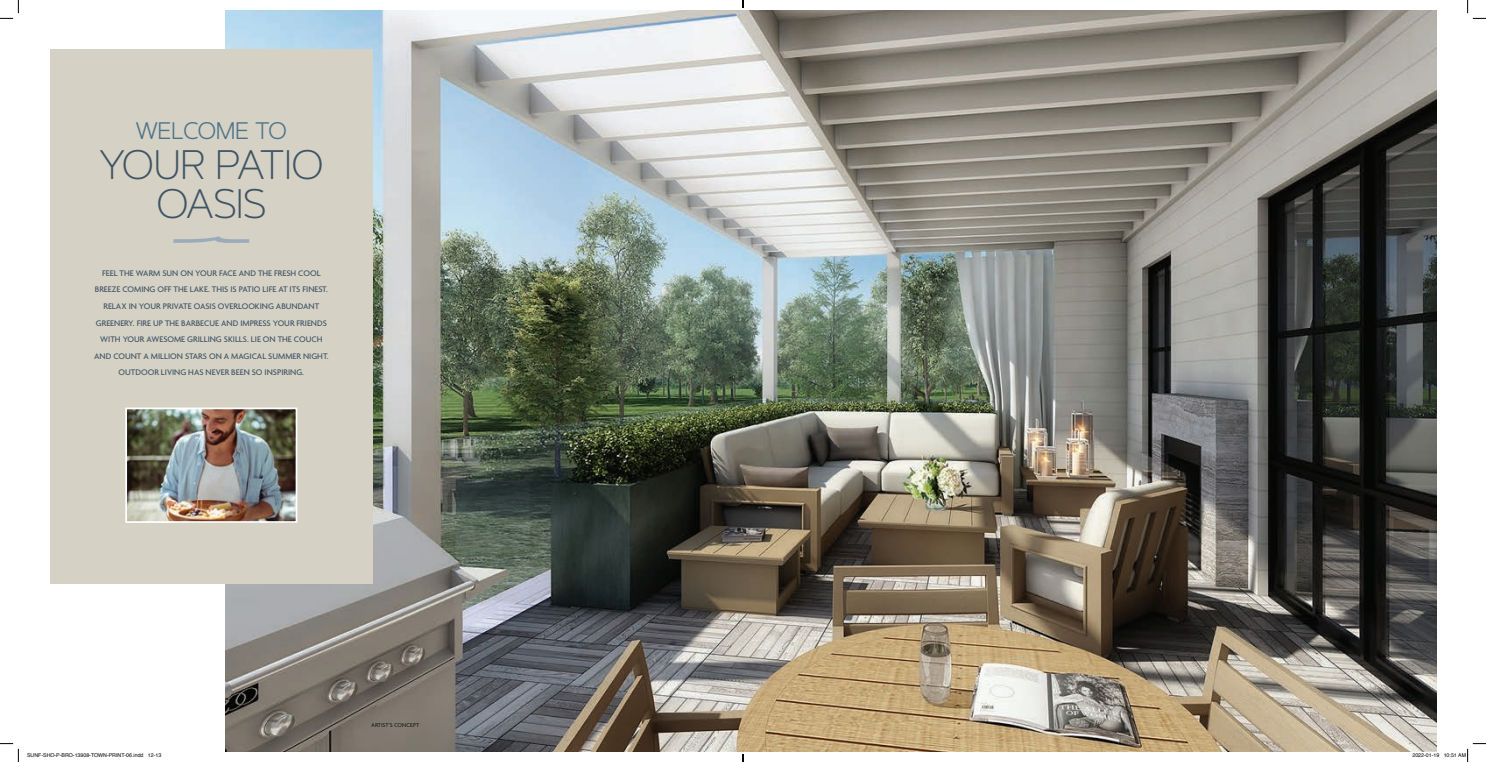
<style>
.page{position:relative;width:1486px;height:762px;background:#fff}
.page>*{position:absolute;margin:0;border:0;box-sizing:border-box;transform-origin:0 0}
.t1{font:200 41.12px/39.4px "Artegra Sans";letter-spacing:-.025em;color:#3f5465;text-align:center}
.t2{font:300 23.89px "Artegra Sans";letter-spacing:-.025em;color:#4e748b}
.t3{font:500 8.75px/16.6px "Agenda";color:#3f5465;text-align:center}
.t4{font:500 6.12px "Agenda";color:#231f20}
.t5{font:5.25px "Helvetica";color:#000}
</style>
<div class="page">
<img style="left:226px;top:10px;width:1210px;height:741px">
<div style="left:50px;top:50px;width:323px;height:533px;background:#d5d1c4"></div>
<svg style="left:173px;top:236px;width:76px;height:7px"></svg>
<img style="left:128px;top:410px;width:166px;height:109px">
<div style="left:125px;top:407px;width:172px;height:115px;border:2px solid #fff"></div>
<svg style="left:0;top:0;width:19px;height:19px"></svg>
<svg style="left:0;top:743px;width:19px;height:18px"></svg>
<svg style="left:1467px;top:0;width:19px;height:19px"></svg>
<svg style="left:1412px;top:742px;width:74px;height:19px"></svg>
<svg style="left:742px;top:0;width:2px;height:8px"></svg>
<svg style="left:742px;top:754px;width:2px;height:7px"></svg>
<h2 class="t2" style="left:135px;top:115px;width:153px">WELCOME TO</h2>
<h1 class="t1" style="left:99px;top:144px;width:227px">YOUR PATIO<br>OASIS</h1>
<p class="t3" style="left:94px;top:265px;width:236px">FEEL THE WARM SUN ON YOUR FACE AND THE FRESH COOL BREEZE COMING OFF THE LAKE. THIS IS PATIO LIFE AT ITS FINEST.<br>RELAX IN YOUR PRIVATE OASIS OVERLOOKING ABUNDANT GREENERY. FIRE UP THE BARBECUE AND IMPRESS YOUR FRIENDS WITH YOUR AWESOME GRILLING SKILLS. LIE ON THE COUCH AND COUNT A MILLION STARS ON A MAGICAL SUMMER NIGHT.<br>OUTDOOR LIVING HAS NEVER BEEN SO INSPIRING.</p>
<p class="t4" style="left:371px;top:722px;width:49px">ARTIST’S CONCEPT</p>
<p class="t5" style="left:27px;top:750px;width:136px">SUNF-SHO-P-BRO-13908-TOWN-PRINT-06.indd 12-13</p>
<p class="t5" style="left:1412px;top:750px;width:55px">2022-01-19 10:51 AM</p>
</div>
